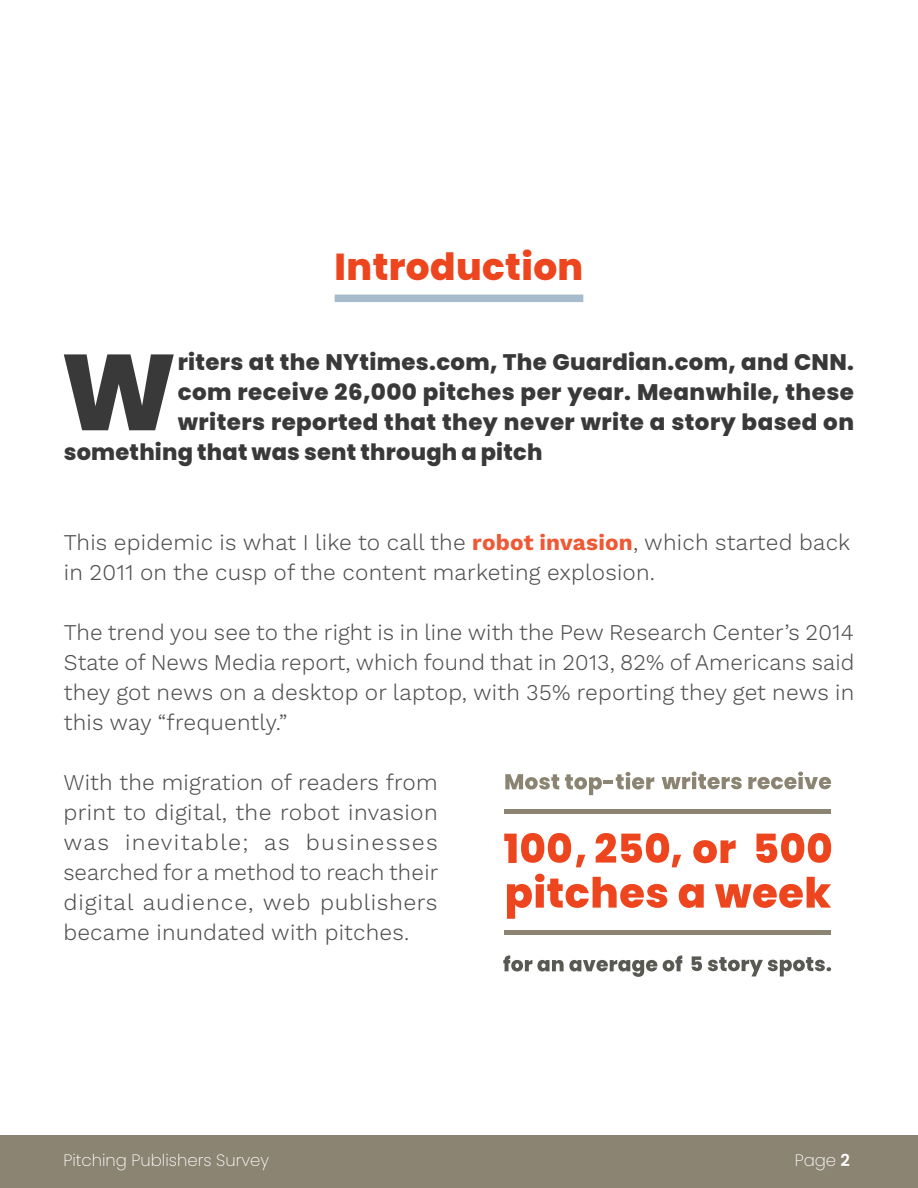
<style>
.page{position:relative;width:918px;height:1188px;background:#fff}
.page>*{position:absolute;margin:0;border:0;box-sizing:border-box;transform-origin:0 0}
.t1{font:800 107.55px "Poppins";color:#393939}
.t2{font:800 37.5px "Poppins";letter-spacing:.01em;color:#ed461e}
.t3{font:300 22.5px/30px "Work Sans";letter-spacing:.01em;color:#4f4f4f;text-align:justify}
.t4{font:800 22.5px "Poppins";letter-spacing:.02em;color:#393939}
.t5{font:200 16.5px "Poppins";color:#fff}
.s1{font-weight:700;color:#ef5835}
.s2{font-weight:600}
</style>
<div class="page">
<div style="left:0;top:1135px;width:918px;height:53px;background:#8c8472"></div>
<svg style="left:505px;top:774px;width:54px;height:16px"></svg>
<svg style="left:565px;top:774px;width:37px;height:21px"></svg>
<hr style="left:603px;top:780px;width:10px;height:4px;background:#8c8472">
<svg style="left:616px;top:772px;width:38px;height:18px"></svg>
<svg style="left:662px;top:772px;width:80px;height:17px"></svg>
<svg style="left:748px;top:772px;width:83px;height:17px"></svg>
<svg style="left:504px;top:833px;width:81px;height:34px"></svg>
<svg style="left:596px;top:833px;width:85px;height:34px"></svg>
<svg style="left:693px;top:840px;width:43px;height:23px"></svg>
<svg style="left:756px;top:833px;width:75px;height:30px"></svg>
<svg style="left:507px;top:874px;width:160px;height:45px"></svg>
<svg style="left:679px;top:884px;width:25px;height:24px"></svg>
<svg style="left:715px;top:877px;width:116px;height:31px"></svg>
<svg style="left:503px;top:955px;width:154px;height:22px"></svg>
<svg style="left:663px;top:955px;width:19px;height:16px"></svg>
<svg style="left:692px;top:956px;width:10px;height:15px"></svg>
<svg style="left:708px;top:957px;width:123px;height:19px"></svg>
<div style="left:505px;top:809px;width:326px;height:5px;background:#8c8472"></div>
<div style="left:505px;top:930px;width:326px;height:5px;background:#8c8472"></div>
<div style="left:335px;top:295px;width:248px;height:7px;background:#a6bbcc"></div>
<h2 class="t2" style="left:335px;top:245px;width:250px">Introduction</h2>
<h1 class="t1" style="left:61px;top:330px;width:117px">W</h1>
<p class="t4" style="left:178px;top:349px;width:678px">riters at the NYtimes.com, The Guardian.com, and CNN.</p>
<p class="t4" style="left:178px;top:379px;width:678px">com receive 26,000 pitches per year. Meanwhile, these</p>
<p class="t4" style="left:178px;top:409px;width:678px">writers reported that they never write a story based on</p>
<p class="t4" style="left:64px;top:439px;width:480px">something that was sent through a pitch</p>
<p class="t3" style="left:64px;top:529px;width:788px">This epidemic is what I like to call the <span class="s1">robot invasion</span>, which started back in 2011 on the cusp of the content marketing explosion.</p>
<p class="t3" style="left:64px;top:619px;width:792px">The trend you see to the right is in line with the Pew Research Center’s 2014<br>State of News Media report, which found that in 2013, 82% of Americans said they got news on a desktop or laptop, with 35% reporting they get news in this way “frequently.”</p>
<p class="t3" style="left:63px;top:769px;width:377px">With the migration of readers from print to digital, the robot invasion was inevitable; as businesses searched for a method to reach their digital audience, web publishers became inundated with pitches.</p>
<p class="t5" style="left:63px;top:1151px;width:207px">Pitching Publishers Survey</p>
<p class="t5" style="left:795px;top:1151px;width:57px">Page <span class="s2">2</span></p>
</div>
